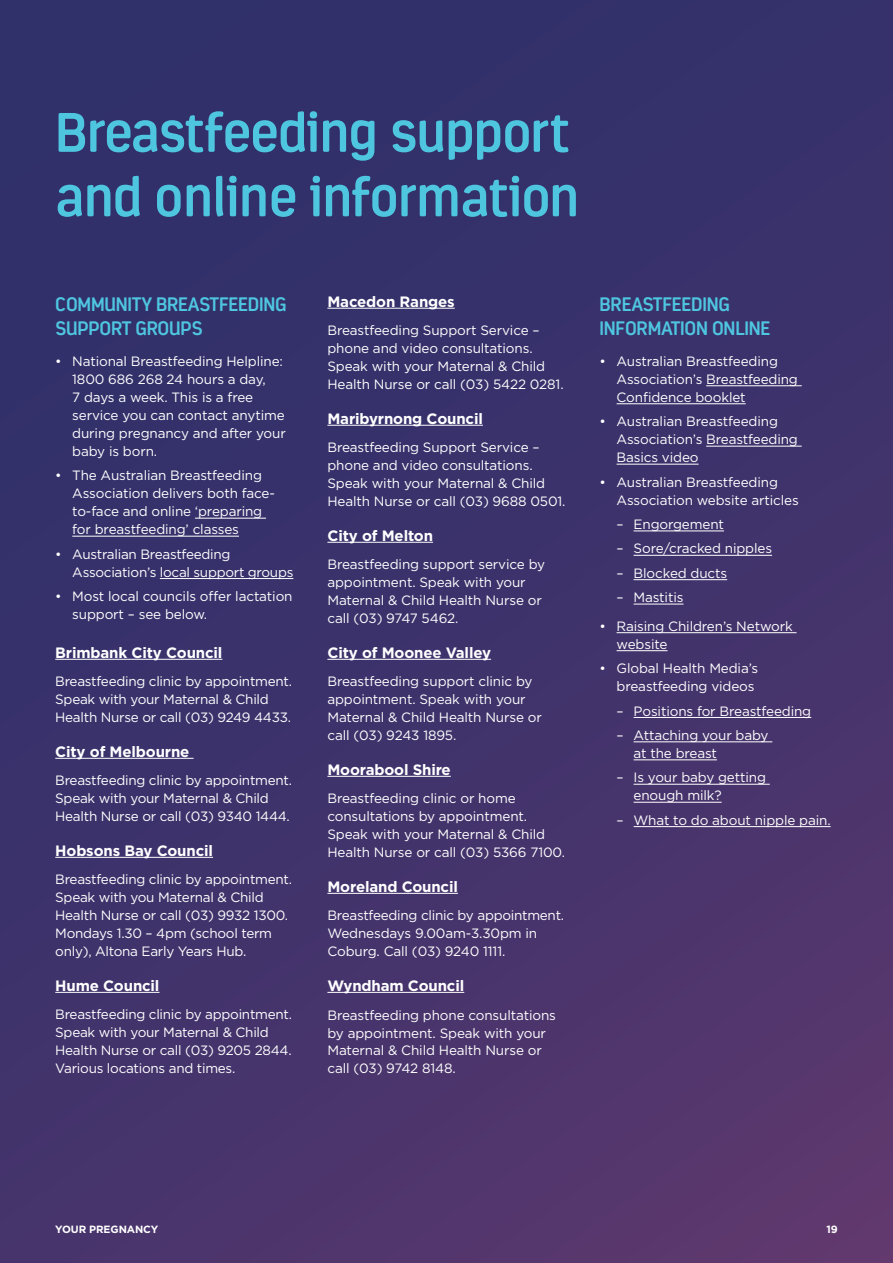
<style>
.page{position:relative;width:893px;height:1263px;background:#fff}
.page>*{position:absolute;margin:0;border:0;box-sizing:border-box;transform-origin:0 0}
.t1{font:600 55.5px/64.5px "Estandar Rounded";letter-spacing:-.01em;color:#4fc6e0}
.t2{font:600 19.5px/24px "Estandar Rounded";letter-spacing:-.01em;color:#4fc6e0}
.t3{font:700 15px "Gotham";letter-spacing:-.01em;color:#fff}
.t4{font:13.5px/18px "Gotham";letter-spacing:-.01em;color:#fff}
.t5{font:700 10.5px "Gotham";letter-spacing:-.01em;color:#fff}
</style>
<div class="page">
<div style="left:0;top:0;width:893px;height:1263px;background:linear-gradient(to bottom,#2e306a,#50366d)"></div>
<hr style="left:195px;top:518px;width:71px;height:1px;background:#fff">
<hr style="left:72px;top:536px;width:167px;height:1px;background:#fff">
<hr style="left:160px;top:578px;width:133px;height:1px;background:#fff">
<hr style="left:55px;top:659px;width:167px;height:1px;background:#fff">
<hr style="left:55px;top:758px;width:139px;height:1px;background:#fff">
<hr style="left:55px;top:857px;width:158px;height:1px;background:#fff">
<hr style="left:55px;top:992px;width:105px;height:1px;background:#fff">
<hr style="left:327px;top:308px;width:128px;height:1px;background:#fff">
<hr style="left:327px;top:425px;width:156px;height:1px;background:#fff">
<hr style="left:327px;top:542px;width:106px;height:1px;background:#fff">
<hr style="left:327px;top:659px;width:164px;height:1px;background:#fff">
<hr style="left:327px;top:776px;width:124px;height:1px;background:#fff">
<hr style="left:327px;top:893px;width:131px;height:1px;background:#fff">
<hr style="left:327px;top:992px;width:137px;height:1px;background:#fff">
<hr style="left:706px;top:385px;width:96px;height:1px;background:#fff">
<hr style="left:617px;top:403px;width:129px;height:1px;background:#fff">
<hr style="left:706px;top:446px;width:96px;height:1px;background:#fff">
<hr style="left:617px;top:464px;width:82px;height:1px;background:#fff">
<hr style="left:634px;top:531px;width:90px;height:1px;background:#fff">
<hr style="left:634px;top:555px;width:138px;height:1px;background:#fff">
<hr style="left:634px;top:579px;width:93px;height:1px;background:#fff">
<hr style="left:634px;top:604px;width:49px;height:1px;background:#fff">
<hr style="left:617px;top:632px;width:179px;height:1px;background:#fff">
<hr style="left:617px;top:650px;width:50px;height:1px;background:#fff">
<hr style="left:634px;top:717px;width:177px;height:1px;background:#fff">
<hr style="left:634px;top:741px;width:138px;height:1px;background:#fff">
<hr style="left:634px;top:759px;width:83px;height:1px;background:#fff">
<hr style="left:634px;top:784px;width:136px;height:1px;background:#fff">
<hr style="left:634px;top:802px;width:88px;height:1px;background:#fff">
<hr style="left:634px;top:826px;width:197px;height:1px;background:#fff">
<h1 class="t1" style="left:55px;top:100px;width:525px">Breastfeeding support and online information</h1>
<h2 class="t2" style="left:55px;top:292px;width:233px">COMMUNITY BREASTFEEDING<br>SUPPORT GROUPS</h2>
<p class="t4" style="left:72px;top:352px;width:215px;text-indent:-17px">• National Breastfeeding Helpline:<br>1800 686 268 24 hours a day,<br>7 days a week. This is a free service you can contact anytime during pregnancy and after your baby is born.</p>
<p class="t4" style="left:72px;top:466px;width:204px;text-indent:-17px">• The Australian Breastfeeding<br>Association delivers both face&shy;to-face and online ‘preparing for breastfeeding’ classes</p>
<p class="t4" style="left:72px;top:545px;width:223px;text-indent:-17px">• Australian Breastfeeding<br>Association’s local support groups</p>
<p class="t4" style="left:72px;top:587px;width:222px;text-indent:-17px">• Most local councils offer lactation support – see below.</p>
<p class="t3" style="left:55px;top:642px;width:169px">Brimbank City Council</p>
<p class="t4" style="left:55px;top:672px;width:238px">Breastfeeding clinic by appointment.<br>Speak with your Maternal &amp; Child<br>Health Nurse or call (03) 9249 4433.</p>
<p class="t3" style="left:55px;top:741px;width:136px">City of Melbourne</p>
<p class="t4" style="left:55px;top:771px;width:238px">Breastfeeding clinic by appointment.<br>Speak with your Maternal &amp; Child<br>Health Nurse or call (03) 9340 1444.</p>
<p class="t3" style="left:55px;top:840px;width:159px">Hobsons Bay Council</p>
<p class="t4" style="left:55px;top:870px;width:238px">Breastfeeding clinic by appointment.<br>Speak with you Maternal &amp; Child Health Nurse or call (03) 9932 1300.<br>Mondays 1.30 – 4pm (school term only), Altona Early Years Hub.</p>
<p class="t3" style="left:55px;top:975px;width:106px">Hume Council</p>
<p class="t4" style="left:55px;top:1005px;width:238px">Breastfeeding clinic by appointment.<br>Speak with your Maternal &amp; Child Health Nurse or call (03) 9205 2844.<br>Various locations and times.</p>
<p class="t3" style="left:327px;top:291px;width:129px">Macedon Ranges</p>
<p class="t4" style="left:327px;top:321px;width:238px">Breastfeeding Support Service – phone and video consultations.<br>Speak with your Maternal &amp; Child Health Nurse or call (03) 5422 0281.</p>
<p class="t3" style="left:327px;top:408px;width:157px">Maribyrnong Council</p>
<p class="t4" style="left:327px;top:438px;width:240px">Breastfeeding Support Service – phone and video consultations.<br>Speak with your Maternal &amp; Child Health Nurse or call (03) 9688 0501.</p>
<p class="t3" style="left:327px;top:525px;width:107px">City of Melton</p>
<p class="t4" style="left:327px;top:555px;width:219px">Breastfeeding support service by appointment. Speak with your<br>Maternal &amp; Child Health Nurse or call (03) 9747 5462.</p>
<p class="t3" style="left:327px;top:642px;width:165px">City of Moonee Valley</p>
<p class="t4" style="left:327px;top:672px;width:216px">Breastfeeding support clinic by appointment. Speak with your<br>Maternal &amp; Child Health Nurse or call (03) 9243 1895.</p>
<p class="t3" style="left:327px;top:759px;width:125px">Moorabool Shire</p>
<p class="t4" style="left:327px;top:789px;width:239px">Breastfeeding clinic or home consultations by appointment.<br>Speak with your Maternal &amp; Child<br>Health Nurse or call (03) 5366 7100.</p>
<p class="t3" style="left:327px;top:876px;width:132px">Moreland Council</p>
<p class="t4" style="left:327px;top:906px;width:238px">Breastfeeding clinic by appointment.<br>Wednesdays 9.00am-3.30pm in<br>Coburg. Call (03) 9240 1111.</p>
<p class="t3" style="left:327px;top:975px;width:138px">Wyndham Council</p>
<p class="t4" style="left:327px;top:1005px;width:230px">Breastfeeding phone consultations by appointment. Speak with your<br>Maternal &amp; Child Health Nurse or call (03) 9742 8148.</p>
<h2 class="t2" style="left:600px;top:292px;width:172px">BREASTFEEDING<br>INFORMATION ONLINE</h2>
<p class="t4" style="left:617px;top:352px;width:183px;text-indent:-17px">• Australian Breastfeeding<br>Association’s Breastfeeding<br>Confidence booklet</p>
<p class="t4" style="left:617px;top:412px;width:183px;text-indent:-17px">• Australian Breastfeeding<br>Association’s Breastfeeding<br>Basics video</p>
<p class="t4" style="left:617px;top:473px;width:184px;text-indent:-17px">• Australian Breastfeeding<br>Association website articles</p>
<p class="t4" style="left:617px;top:515px;width:109px">– Engorgement</p>
<p class="t4" style="left:617px;top:539px;width:157px">– Sore/cracked nipples</p>
<p class="t4" style="left:617px;top:564px;width:112px">– Blocked ducts</p>
<p class="t4" style="left:617px;top:588px;width:68px">– Mastitis</p>
<p class="t4" style="left:617px;top:617px;width:178px;text-indent:-17px">• Raising Children’s Network website</p>
<p class="t4" style="left:600px;top:659px;width:160px;text-align:right">• Global Health Media’s breastfeeding videos</p>
<p class="t4" style="left:617px;top:702px;width:196px">– Positions for Breastfeeding</p>
<p class="t4" style="left:634px;top:726px;width:136px;text-indent:-17px">– Attaching your baby at the breast</p>
<p class="t4" style="left:634px;top:768px;width:134px;text-indent:-17px">– Is your baby getting enough milk?</p>
<p class="t4" style="left:617px;top:811px;width:216px">– What to do about nipple pain.</p>
<p class="t5" style="left:55px;top:1222px;width:105px">YOUR PREGNANCY</p>
<p class="t5" style="left:826px;top:1222px;width:13px">19</p>
</div>
